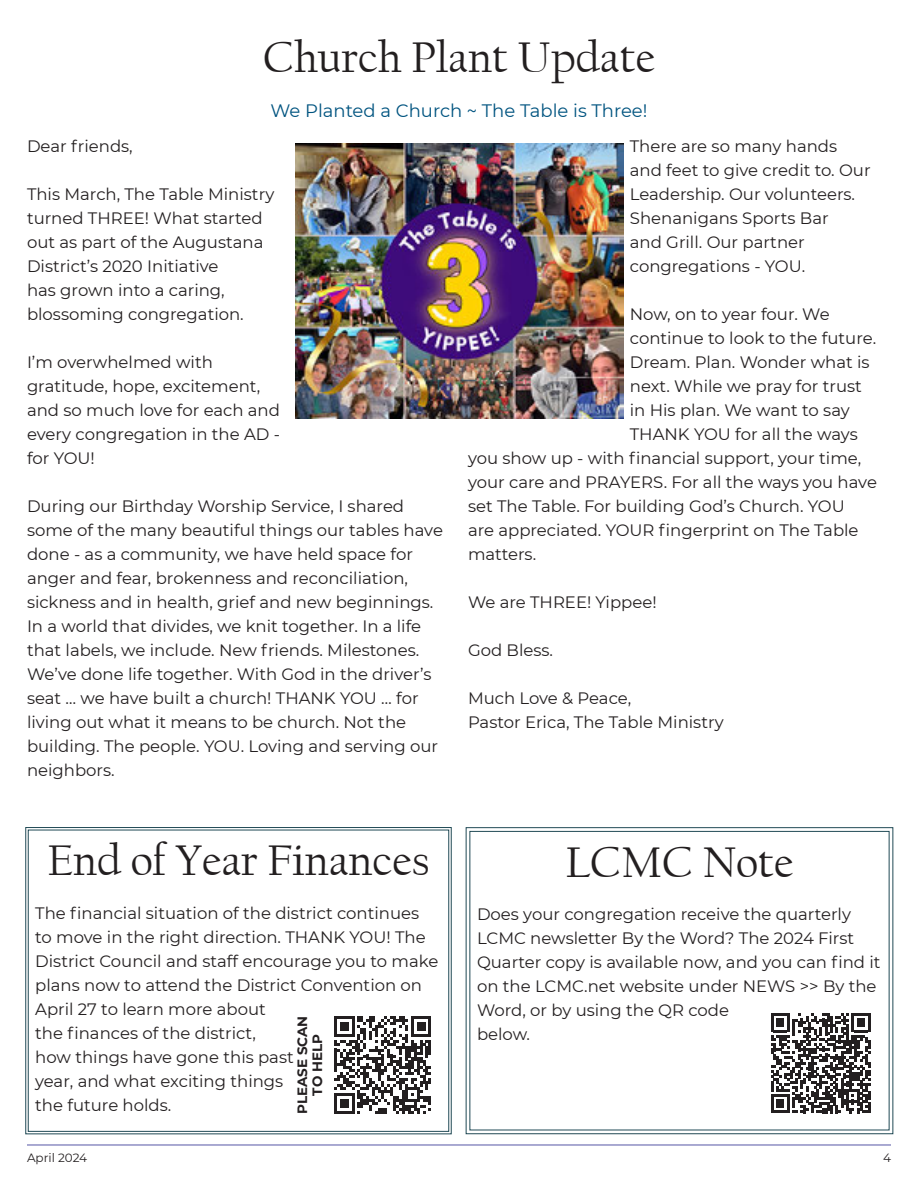
<style>
.page{position:relative;width:918px;height:1188px;background:#fff}
.page>*{position:absolute;margin:0;border:0;box-sizing:border-box;transform-origin:0 0}
.t1{font:45px "Californian FB";color:#231f20}
.Sub_Title_Author_Line{font:18px "Montserrat";color:#005480}
.t2{font:16.5px/24px "Montserrat";color:#231f20}
.t3{font:700 13.5px "Montserrat";color:#231f20}
.t4{font:12px "Montserrat";color:#231f20}
</style>
<div class="page">
<hr style="left:27px;top:1145px;width:864px;height:1px;background:#5656a5">
<svg style="left:25px;top:827px;width:427px;height:307px"></svg>
<div style="left:28px;top:830px;width:421px;height:302px;border:1px solid #214a55"></div>
<svg style="left:465px;top:827px;width:429px;height:307px"></svg>
<svg style="left:334px;top:1016px;width:97px;height:98px"></svg>
<img style="left:295px;top:144px;width:328px;height:274px">
<svg style="left:771px;top:1014px;width:100px;height:99px"></svg>
<p class="t1" style="left:263px;top:32px;width:393px">Church Plant Update</p>
<p class="Sub_Title_Author_Line" style="left:271px;top:98px;width:378px">We Planted a Church ~ The Table is Three!</p>
<p class="t2" style="left:27px;top:134px;width:107px">Dear friends,</p>
<p class="t2" style="left:27px;top:182px;width:249px">This March, The Table Ministry turned THREE! What started out as part of the Augustana<br>District’s 2020 Initiative<br>has grown into a caring, blossoming congregation.</p>
<p class="t2" style="left:27px;top:350px;width:255px">I’m overwhelmed with gratitude, hope, excitement, and so much love for each and every congregation in the AD - for YOU!</p>
<p class="t2" style="left:27px;top:494px;width:417px">During our Birthday Worship Service, I shared some of the many beautiful things our tables have done - as a community, we have held space for anger and fear, brokenness and reconciliation, sickness and in health, grief and new beginnings.<br>In a world that divides, we knit together. In a life that labels, we include. New friends. Milestones.<br>We’ve done life together. With God in the driver’s seat … we have built a church! THANK YOU … for living out what it means to be church. Not the building. The people. YOU. Loving and serving our neighbors.</p>
<p class="t1" style="left:47px;top:835px;width:384px">End of Year Finances</p>
<p class="t2" style="left:35px;top:900px;width:405px">The financial situation of the district continues to move in the right direction. THANK YOU! The District Council and staff encourage you to make plans now to attend the District Convention on April 27 to learn more about<br>the finances of the district,<br>how things have gone this past<br>year, and what exciting things<br>the future holds.</p>
<p class="t3" style="left:293px;top:1114px;width:100px;rotate:-90deg">PLEASE SCAN</p>
<p class="t3" style="left:308px;top:1096px;width:63px;rotate:-90deg">TO HELP</p>
<p class="t2" style="left:630px;top:134px;width:242px">There are so many hands and feet to give credit to. Our<br>Leadership. Our volunteers.<br>Shenanigans Sports Bar<br>and Grill. Our partner congregations - YOU.</p>
<p class="t2" style="left:630px;top:302px;width:201px">Now, on to year four. We</p>
<p class="t2" style="left:630px;top:326px;width:248px">continue to look to the future.</p>
<p class="t2" style="left:630px;top:350px;width:241px">Dream. Plan. Wonder what is</p>
<p class="t2" style="left:630px;top:374px;width:234px">next. While we pray for trust</p>
<p class="t2" style="left:630px;top:398px;width:222px">in His plan. We want to say</p>
<p class="t2" style="left:630px;top:422px;width:229px">THANK YOU for all the ways</p>
<p class="t2" style="left:468px;top:446px;width:395px">you show up - with financial support, your time,</p>
<p class="t2" style="left:468px;top:470px;width:410px">your care and PRAYERS. For all the ways you have</p>
<p class="t2" style="left:468px;top:494px;width:378px">set The Table. For building God’s Church. YOU</p>
<p class="t2" style="left:468px;top:518px;width:392px">are appreciated. YOUR fingerprint on The Table</p>
<p class="t2" style="left:468px;top:542px;width:70px">matters.</p>
<p class="t2" style="left:468px;top:590px;width:190px">We are THREE! Yippee!</p>
<p class="t2" style="left:468px;top:638px;width:87px">God Bless.</p>
<p class="t2" style="left:468px;top:686px;width:165px">Much Love &amp; Peace,</p>
<p class="t2" style="left:468px;top:710px;width:257px">Pastor Erica, The Table Ministry</p>
<p class="t1" style="left:566px;top:837px;width:229px">LCMC Note</p>
<p class="t2" style="left:477px;top:902px;width:405px">Does your congregation receive the quarterly LCMC newsletter By the Word? The 2024 First Quarter copy is available now, and you can find it on the LCMC.net website under NEWS &gt;&gt; By the Word, or by using the QR code<br>below.</p>
<p class="t4" style="left:27px;top:1149px;width:62px">April 2024</p>
<p class="t4" style="left:883px;top:1149px;width:9px">4</p>
</div>
